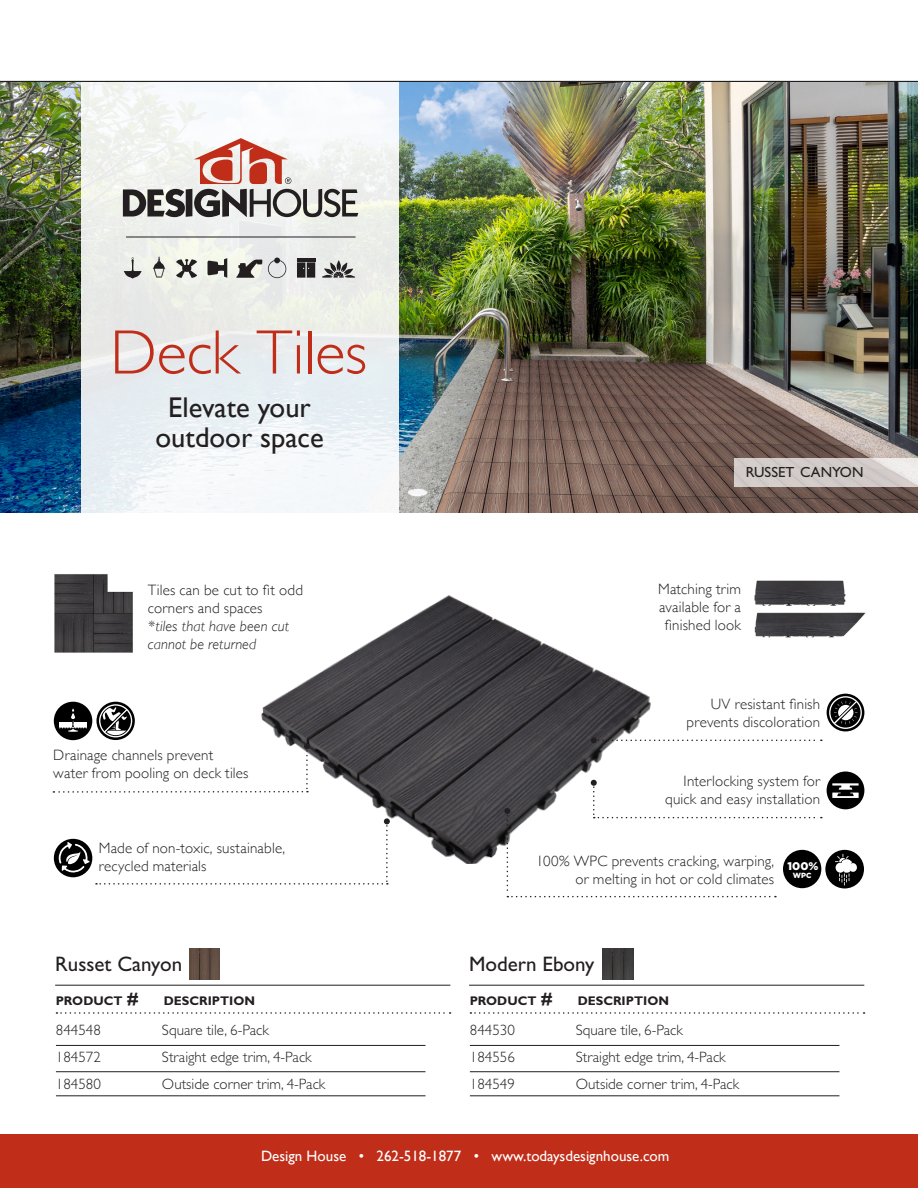
<style>
.page{position:relative;width:918px;height:1188px;background:#fff}
.page>*{position:absolute;margin:0;border:0;box-sizing:border-box;transform-origin:0 0}
.t1{font:300 63px "Gill Sans";letter-spacing:-.005em;color:#c02d19}
.t2{font:28.5px/30px "Gill Sans";color:#231f20;text-align:center}
.t3{font:21px "Gill Sans Std";color:#231f20}
.t4{font:300 15px/18px "Gill Sans";letter-spacing:.01em;color:#231f20;text-align:right}
.t5{font:300 15px "Gill Sans Std";color:#231f20}
.t6{font:15px "Gill Sans";color:#fff}
.t7{font:italic 300 15px/18px "Gill Sans";letter-spacing:.01em;color:#231f20}
.t8{font:14.7px "Gill Sans Std";color:#231f20}
.t9{font:700 12.6px "Gill Sans Std";color:#231f20}
.t10{font:900 11.1px "Gotham";color:#fff}
.t11{font:900 7.5px "Gotham";color:#fff}
.s1{font-size:18px}
</style>
<div class="page">
<div style="left:0;top:1134px;width:918px;height:54px;background:#c02d19"></div>
<img style="left:0;top:82px;width:918px;height:431px">
<svg style="left:81px;top:80px;width:317px;height:433px;fill:#ecf0f1"></svg>
<hr style="left:0;top:81px;width:918px;height:1px;background:#000">
<img style="left:271px;top:595px;width:380px;height:269px">
<hr style="left:56px;top:1045px;width:106px;height:1px;background:#231f20">
<hr style="left:162px;top:1045px;width:264px;height:1px;background:#231f20">
<hr style="left:56px;top:1071px;width:106px;height:1px;background:#231f20">
<hr style="left:162px;top:1071px;width:264px;height:1px;background:#231f20">
<hr style="left:56px;top:1096px;width:106px;height:1px;background:#231f20">
<hr style="left:162px;top:1096px;width:264px;height:1px;background:#231f20">
<hr style="left:470px;top:1045px;width:106px;height:1px;background:#231f20">
<hr style="left:576px;top:1045px;width:263px;height:1px;background:#231f20">
<hr style="left:470px;top:1071px;width:106px;height:1px;background:#231f20">
<hr style="left:576px;top:1071px;width:263px;height:1px;background:#231f20">
<hr style="left:470px;top:1096px;width:106px;height:1px;background:#231f20">
<hr style="left:576px;top:1096px;width:263px;height:1px;background:#231f20">
<hr style="left:55px;top:985px;width:395px;height:1px;background:#231f20">
<hr style="left:469px;top:985px;width:395px;height:1px;background:#231f20">
<svg style="left:56px;top:1012px;width:395px;height:2px"></svg>
<svg style="left:470px;top:1012px;width:395px;height:2px"></svg>
<img style="left:54px;top:574px;width:79px;height:79px">
<svg style="left:591px;top:737px;width:231px;height:6px"></svg>
<svg style="left:504px;top:780px;width:318px;height:117px"></svg>
<svg style="left:96px;top:818px;width:294px;height:67px"></svg>
<div style="left:825px;top:850px;width:39px;height:38px;background:#000;border-radius:50%"></div>
<svg style="left:835px;top:854px;width:22px;height:31px"></svg>
<div style="left:827px;top:772px;width:37px;height:37px;background:#000;border-radius:50%"></div>
<svg style="left:832px;top:783px;width:27px;height:15px"></svg>
<div style="left:783px;top:850px;width:38px;height:38px;background:#000;border-radius:50%"></div>
<svg style="left:53px;top:702px;width:257px;height:91px"></svg>
<div style="left:54px;top:839px;width:38px;height:38px;background:#000;border-radius:50%"></div>
<svg style="left:59px;top:842px;width:31px;height:31px"></svg>
<div style="left:827px;top:694px;width:37px;height:37px;background:#000;border-radius:50%"></div>
<svg style="left:829px;top:696px;width:33px;height:33px"></svg>
<img style="left:754px;top:580px;width:112px;height:58px">
<svg style="left:123px;top:138px;width:235px;height:79px"></svg>
<svg style="left:322px;top:260px;width:33px;height:18px"></svg>
<hr style="left:297px;top:258px;width:18px;height:3px;background:#231f20">
<svg style="left:297px;top:262px;width:18px;height:16px"></svg>
<svg style="left:268px;top:258px;width:18px;height:20px"></svg>
<svg style="left:236px;top:259px;width:26px;height:19px"></svg>
<svg style="left:208px;top:258px;width:19px;height:20px"></svg>
<svg style="left:176px;top:259px;width:21px;height:19px"></svg>
<svg style="left:153px;top:256px;width:12px;height:21px"></svg>
<svg style="left:124px;top:257px;width:18px;height:21px"></svg>
<hr style="left:126px;top:237px;width:230px;height:1px;background:#231f20">
<svg style="left:734px;top:458px;width:184px;height:28px;fill:#d2cbc9"></svg>
<img style="left:602px;top:949px;width:31px;height:31px">
<img style="left:189px;top:949px;width:31px;height:31px">
<h1 class="t1" style="left:110px;top:303px;width:258px">Deck Tiles</h1>
<h2 class="t2" style="left:156px;top:392px;width:170px">Elevate your outdoor space</h2>
<p class="t4" style="left:148px;top:580px;width:157px;text-align:left">Tiles can be cut to fit odd corners and spaces</p>
<p class="t7" style="left:148px;top:617px;width:143px">*tiles that have been cut cannot be returned</p>
<p class="t4" style="left:53px;top:745px;width:197px;text-align:left">Drainage channels prevent water from pooling on deck tiles</p>
<p class="t4" style="left:99px;top:839px;width:188px;text-align:left">Made of non-toxic, sustainable, recycled materials</p>
<p class="t8" style="left:746px;top:464px;width:119px">RUSSET CANYON</p>
<p class="t4" style="left:658px;top:580px;width:84px;text-align:center">Matching trim available for a finished look</p>
<p class="t4" style="left:687px;top:694px;width:135px">UV resistant finish prevents discoloration</p>
<p class="t4" style="left:665px;top:771px;width:156px">Interlocking system for quick and easy installation</p>
<p class="t4" style="left:536px;top:851px;width:240px">100% WPC prevents cracking, warping, or melting in hot or cold climates</p>
<p class="t10" style="left:788px;top:860px;width:32px">100%</p>
<p class="t11" style="left:793px;top:871px;width:20px">WPC</p>
<h3 class="t3" style="left:55px;top:952px;width:129px">Russet Canyon</h3>
<h3 class="t3" style="left:469px;top:952px;width:127px">Modern Ebony</h3>
<p class="t9" style="left:56px;top:994px;width:84px">PRODUCT <span class="s1">#</span></p>
<p class="t9" style="left:164px;top:994px;width:93px">DESCRIPTION</p>
<p class="t9" style="left:470px;top:994px;width:84px">PRODUCT <span class="s1">#</span></p>
<p class="t9" style="left:578px;top:994px;width:93px">DESCRIPTION</p>
<p class="t5" style="left:56px;top:1021px;width:46px">844548</p>
<p class="t5" style="left:162px;top:1021px;width:108px">Square tile, 6-Pack</p>
<p class="t5" style="left:56px;top:1049px;width:46px">184572</p>
<p class="t5" style="left:162px;top:1049px;width:151px">Straight edge trim, 4-Pack</p>
<p class="t5" style="left:56px;top:1075px;width:46px">184580</p>
<p class="t5" style="left:162px;top:1075px;width:165px">Outside corner trim, 4-Pack</p>
<p class="t5" style="left:470px;top:1021px;width:46px">844530</p>
<p class="t5" style="left:576px;top:1021px;width:108px">Square tile, 6-Pack</p>
<p class="t5" style="left:470px;top:1049px;width:46px">184556</p>
<p class="t5" style="left:576px;top:1049px;width:151px">Straight edge trim, 4-Pack</p>
<p class="t5" style="left:470px;top:1075px;width:46px">184549</p>
<p class="t5" style="left:576px;top:1075px;width:165px">Outside corner trim, 4-Pack</p>
<p class="t6" style="left:261px;top:1147px;width:410px">Design House • 262-518-1877 • www.todaysdesignhouse.com</p>
</div>
